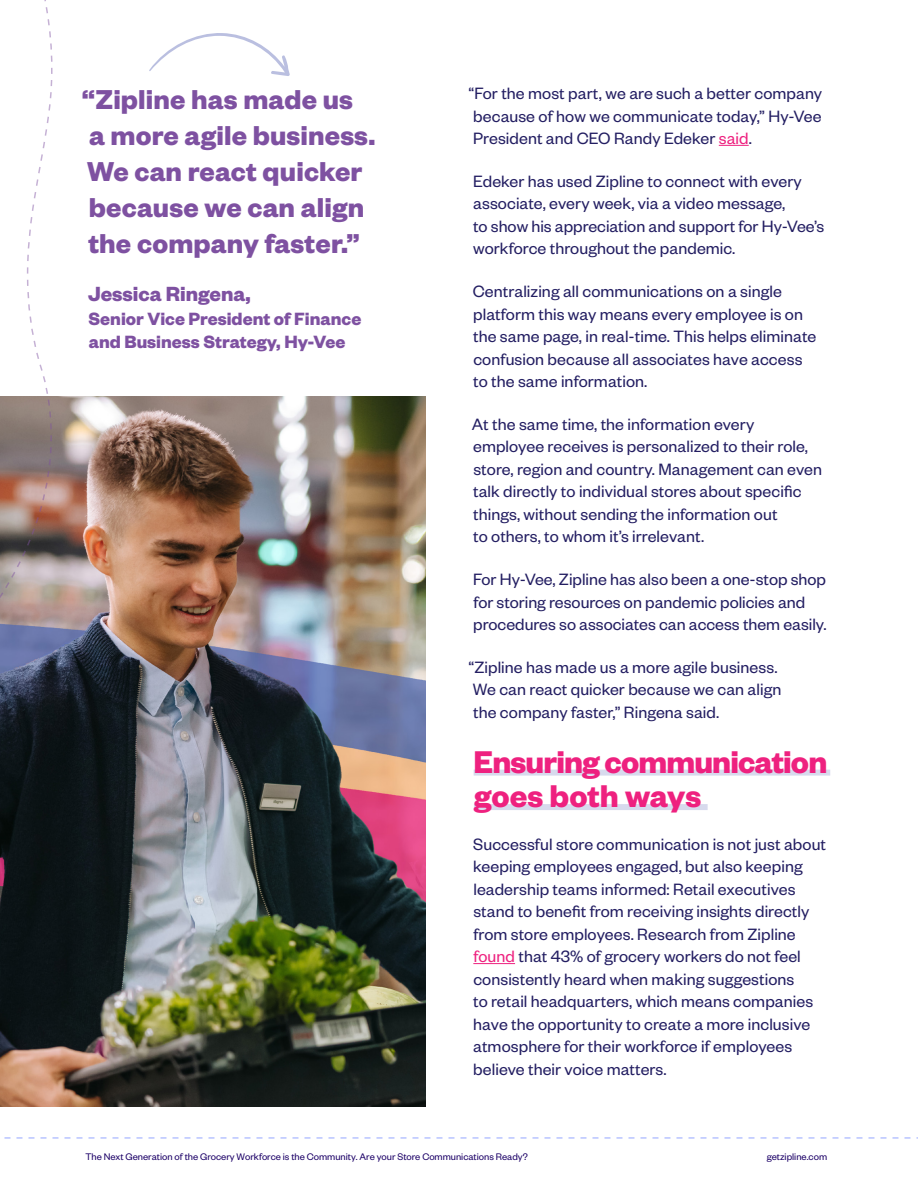
<style>
.page{position:relative;width:918px;height:1188px;background:#fff}
.page>*{position:absolute;margin:0;border:0;box-sizing:border-box;transform-origin:0 0}
.Title_Underline{font:700 34.5px/34.5px "Founders Grotesk";letter-spacing:-.025em;color:#ee217f}
.Big_Quote{font:700 30px/36px "Founders Grotesk";letter-spacing:.005em;color:#7e51a1}
.Big_Quote-2{font:700 22.5px "Founders Grotesk";color:#7e51a1}
.Big_Quote-3{font:700 19.5px/23.4px "Founders Grotesk";color:#7e51a1}
.Body{font:18px/22.5px "Founders Grotesk";letter-spacing:.005em;color:#231e62}
.t1{font:10.5px "Founders Grotesk";color:#1c0067}
.s1{color:#ee217f}
</style>
<div class="page">
<svg style="left:4px;top:1137px;width:914px;height:2px"></svg>
<hr style="left:719px;top:145px;width:30px;height:1px;background:#ee217f">
<div style="left:474px;top:770px;width:356px;height:6px;background:#d7daed"></div>
<div style="left:474px;top:804px;width:234px;height:6px;background:#d7daed"></div>
<hr style="left:473px;top:963px;width:42px;height:1px;background:#ee217f">
<svg style="left:149px;top:33px;width:141px;height:43px"></svg>
<img style="left:0;top:397px;width:425px;height:710px">
<svg style="left:0;top:0;width:64px;height:654px"></svg>
<p class="Big_Quote" style="left:82px;top:80px;width:295px">“Zipline has made us a more agile business.<br>We can react quicker because we can align the company faster.”</p>
<p class="Big_Quote-2" style="left:88px;top:279px;width:164px">Jessica Ringena,</p>
<p class="Big_Quote-3" style="left:88px;top:306px;width:274px">Senior Vice President of Finance and Business Strategy, Hy-Vee</p>
<p class="Body" style="left:468px;top:81px;width:355px;text-align:justify">“For the most part, we are such a better company because of how we communicate today,” Hy-Vee President and CEO Randy Edeker <span class="s1">said</span>.</p>
<p class="Body" style="left:473px;top:169px;width:353px">Edeker has used Zipline to connect with every associate, every week, via a video message,<br>to show his appreciation and support for Hy-Vee’s workforce throughout the pandemic.</p>
<p class="Body" style="left:473px;top:279px;width:345px">Centralizing all communications on a single platform this way means every employee is on the same page, in real-time. This helps eliminate confusion because all associates have access to the same information.</p>
<p class="Body" style="left:472px;top:412px;width:352px">At the same time, the information every employee receives is personalized to their role, store, region and country. Management can even talk directly to individual stores about specific things, without sending the information out<br>to others, to whom it’s irrelevant.</p>
<p class="Body" style="left:473px;top:567px;width:355px">For Hy-Vee, Zipline has also been a one-stop shop for storing resources on pandemic policies and procedures so associates can access them easily.</p>
<p class="Body" style="left:468px;top:655px;width:314px">“Zipline has made us a more agile business.<br>We can react quicker because we can align the company faster,” Ringena said.</p>
<p class="Title_Underline" style="left:474px;top:743px;width:355px">Ensuring communication goes both ways</p>
<p class="Body" style="left:473px;top:832px;width:355px">Successful store communication is not just about keeping employees engaged, but also keeping leadership teams informed: Retail executives stand to benefit from receiving insights directly from store employees. Research from Zipline <span class="s1">found</span> that 43% of grocery workers do not feel consistently heard when making suggestions<br>to retail headquarters, which means companies have the opportunity to create a more inclusive atmosphere for their workforce if employees believe their voice matters.</p>
<p class="t1" style="left:85px;top:1150px;width:444px">The Next Generation of the Grocery Workforce is the Community. Are your Store Communications Ready?</p>
<p class="t1" style="left:767px;top:1150px;width:62px">getzipline.com</p>
</div>
